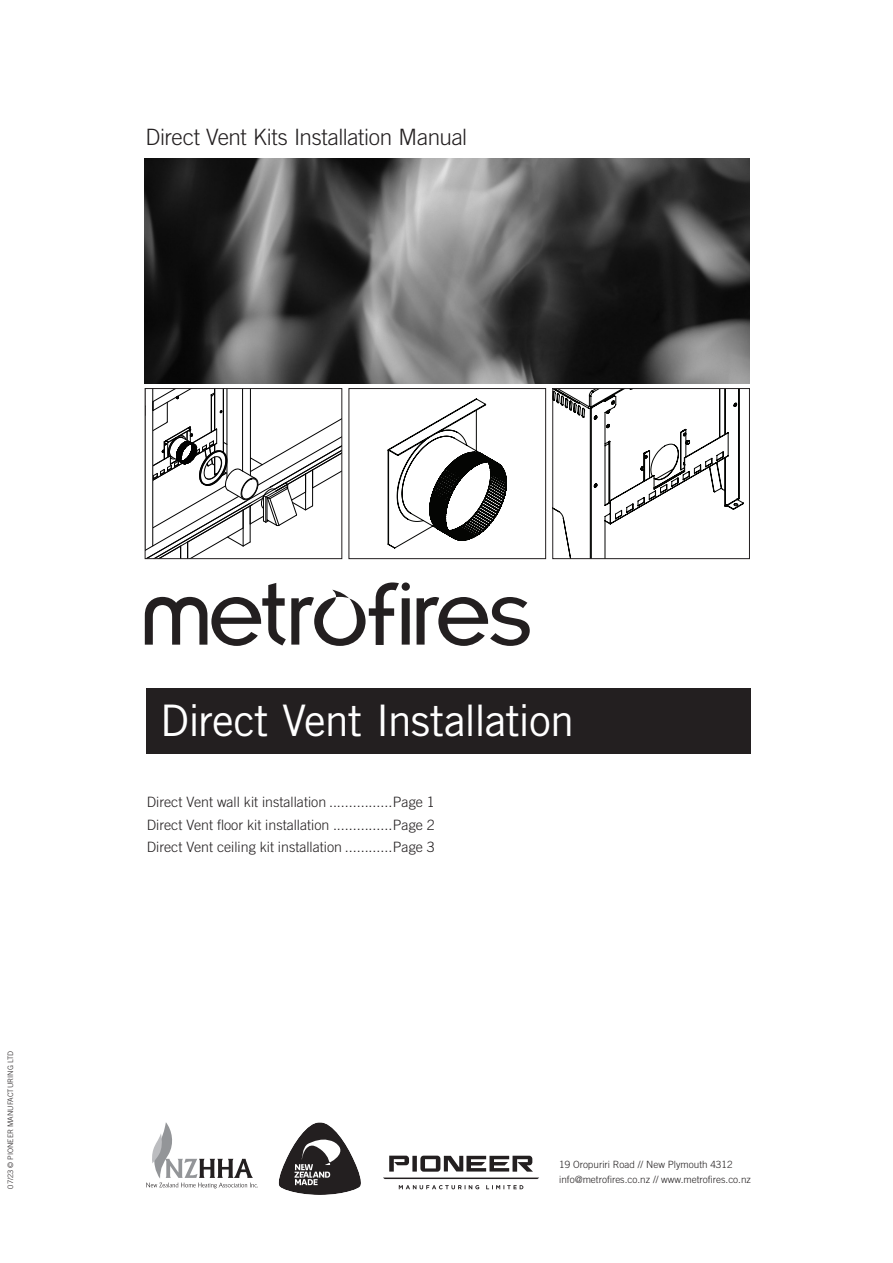
<style>
.page{position:relative;width:893px;height:1263px;background:#fff}
.page>*{position:absolute;margin:0;border:0;box-sizing:border-box;transform-origin:0 0}
.t1{font:43.5px "Trade Gothic";letter-spacing:-.025em;color:#fff}
.t2{font:300 22.5px "Trade Gothic";letter-spacing:-.015em;color:#231f20}
.t3{font:300 14.25px/22.2px "Trade Gothic";color:#231f20;text-align:justify}
.t4{font:300 9.9px/15px "Trade Gothic";color:#231f20}
.t5{font:300 7.5px "Trade Gothic";color:#231f20}
</style>
<div class="page">
<svg style="left:146px;top:1122px;width:112px;height:66px"></svg>
<svg style="left:278px;top:1122px;width:83px;height:73px"></svg>
<svg style="left:399px;top:1185px;width:124px;height:4px"></svg>
<svg style="left:383px;top:1156px;width:156px;height:23px"></svg>
<div style="left:146px;top:688px;width:604px;height:66px;background:#231f20"></div>
<img style="left:145px;top:158px;width:605px;height:226px">
<svg style="left:388px;top:399px;width:119px;height:149px"></svg>
<div style="left:349px;top:388px;width:197px;height:171px;border:1px solid #231f20"></div>
<svg style="left:147px;top:390px;width:193px;height:167px"></svg>
<div style="left:145px;top:388px;width:197px;height:171px;border:1px solid #231f20"></div>
<svg style="left:145px;top:582px;width:385px;height:64px"></svg>
<svg style="left:555px;top:390px;width:189px;height:167px"></svg>
<div style="left:553px;top:388px;width:197px;height:171px;border:1px solid #231f20"></div>
<h2 class="t2" style="left:145px;top:124px;width:323px">Direct Vent Kits Installation Manual</h2>
<p class="t5" style="left:6px;top:1188px;width:139px;rotate:-90deg">07/23 © PIONEER MANUFACTURING LTD</p>
<h1 class="t1" style="left:160px;top:694px;width:416px">Direct Vent Installation</h1>
<p class="t3" style="left:147px;top:791px;width:290px">Direct Vent wall kit installation ................Page 1<br>Direct Vent floor kit installation ...............Page 2<br>Direct Vent ceiling kit installation ............Page 3</p>
<p class="t4" style="left:559px;top:1157px;width:193px">19 Oropuriri Road // New Plymouth 4312 info@metrofires.co.nz // www.metrofires.co.nz</p>
</div>
